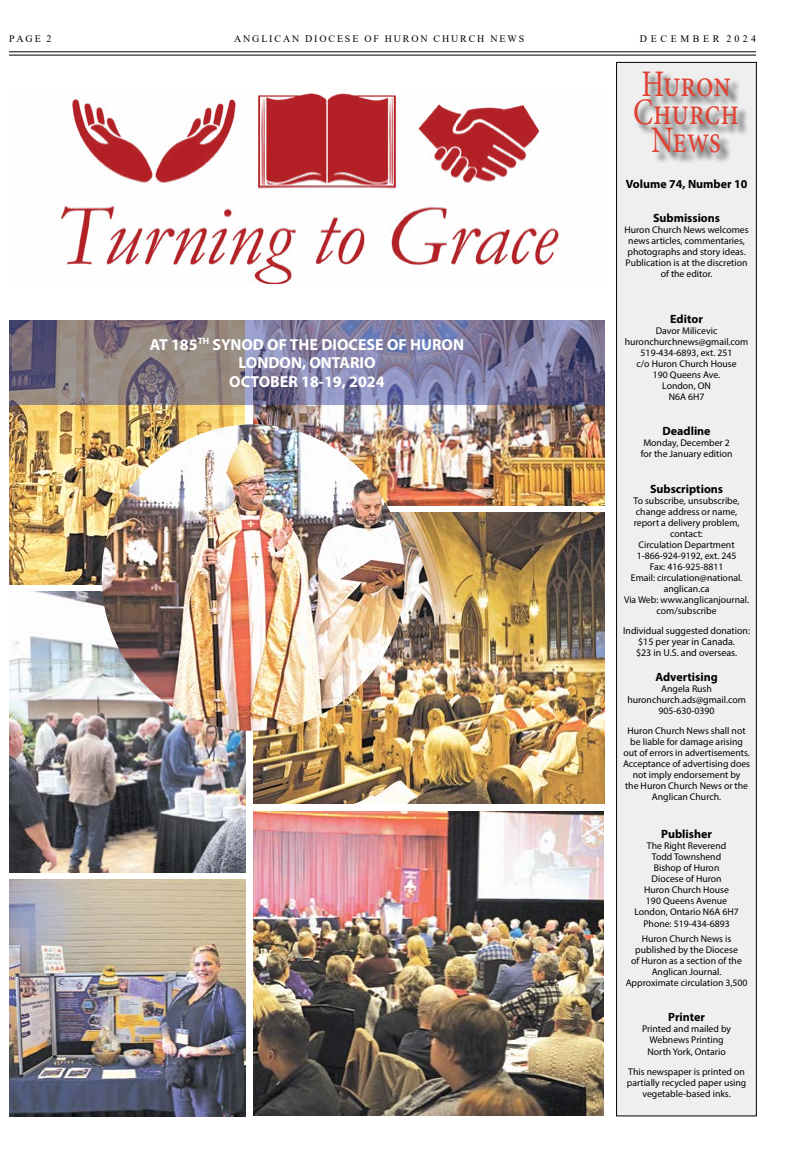
<style>
.page{position:relative;width:792px;height:1152px;background:#fff}
.page>*{position:absolute;margin:0;border:0;box-sizing:border-box;transform-origin:0 0}
.t1{font:37.5px/28px "Minion Pro";letter-spacing:-.01em;color:#df4132;text-align:center;scale:.8 1}
.t2{font:700 16px/19px "Myriad Pro";color:#fff;text-align:center}
.t3{font:700 12px "Myriad Pro";color:#000}
.t4{font:10px/11px "Myriad Pro";color:#000;text-align:center}
.t5{font:10px "Times New Roman";letter-spacing:.185em;color:#000}
.t6{font:9.8px/11px "Myriad Pro";color:#000;text-align:center}
</style>
<div class="page">
<hr style="left:9px;top:51px;width:747px;height:1px;background:#000">
<hr style="left:9px;top:55px;width:747px;height:1px;background:#000">
<div style="left:617px;top:62px;width:139px;height:1054px;background:#efeff0"></div>
<div style="left:616px;top:62px;width:141px;height:1054px;border:1px solid #000"></div>
<div style="left:636px;top:73px;width:114px;height:91px;background:#000;opacity:.75"></div>
<img style="left:60px;top:89px;width:501px;height:194px">
<img style="left:9px;top:405px;width:236px;height:179px">
<img style="left:9px;top:591px;width:237px;height:281px">
<img style="left:9px;top:879px;width:237px;height:237px">
<img style="left:254px;top:405px;width:350px;height:100px">
<img style="left:254px;top:512px;width:351px;height:292px">
<img style="left:254px;top:811px;width:350px;height:304px">
<img style="left:102px;top:424px;width:303px;height:307px">
<svg style="left:9px;top:320px;width:596px;height:85px;background:#7f7a92"></svg>
<p class="t5" style="left:9px;top:32px;width:44px">PAGE 2</p>
<p class="t5" style="left:234px;top:32px;width:292px">ANGLICAN DIOCESE OF HURON CHURCH NEWS</p>
<p class="t5" style="left:640px;top:32px;width:118px">D E C E M B E R 2 0 2 4</p>
<h1 class="t1" style="left:633px;top:70px;width:134px">Huron<br>Church<br>News</h1>
<p class="t3" style="left:626px;top:176px;width:123px">Volume 74, Number 10</p>
<p class="t3" style="left:653px;top:210px;width:69px">Submissions</p>
<p class="t6" style="left:625px;top:224px;width:126px">Huron Church News welcomes news articles, commentaries, photographs and story ideas.<br>Publication is at the discretion of the editor.</p>
<p class="t3" style="left:670px;top:311px;width:34px">Editor</p>
<p class="t6" style="left:625px;top:325px;width:125px">Davor Milicevic huronchurchnews@gmail.com<br>519-434-6893, ext. 251<br>c/o Huron Church House<br>190 Queens Ave.<br>London, ON<br>N6A 6H7</p>
<p class="t3" style="left:663px;top:423px;width:50px">Deadline</p>
<p class="t6" style="left:641px;top:437px;width:93px;text-align:left">Monday, December 2 for the January edition</p>
<p class="t3" style="left:650px;top:481px;width:75px">Subscriptions</p>
<p class="t6" style="left:624px;top:495px;width:127px">To subscribe, unsubscribe, change address or name, report a delivery problem, contact:<br>Circulation Department<br>1-866-924-9192, ext. 245<br>Fax: 416-925-8811<br>Email: circulation@national. anglican.ca<br>Via Web: www.anglicanjournal. com/subscribe</p>
<p class="t4" style="left:623px;top:625px;width:128px">Individual suggested donation: $15 per year in Canada.<br>$23 in U.S. and overseas.</p>
<p class="t3" style="left:655px;top:669px;width:64px">Advertising</p>
<p class="t6" style="left:627px;top:683px;width:120px">Angela Rush huronchurch.ads@gmail.com<br>905-630-0390</p>
<p class="t6" style="left:623px;top:725px;width:129px">Huron Church News shall not be liable for damage arising out of errors in advertisements.<br>Acceptance of advertising does not imply endorsement by<br>the Huron Church News or the<br>Anglican Church.</p>
<p class="t3" style="left:661px;top:826px;width:52px">Publisher</p>
<p class="t6" style="left:634px;top:840px;width:106px">The Right Reverend<br>Todd Townshend<br>Bishop of Huron<br>Diocese of Huron<br>Huron Church House<br>190 Queens Avenue<br>London, Ontario N6A 6H7</p>
<p class="t6" style="left:642px;top:915px;width:91px;line-height:15.5px;text-align:left">Phone: 519-434-6893<br>Huron Church News is</p>
<p class="t6" style="left:626px;top:944px;width:123px">published by the Diocese<br>of Huron as a section of the<br>Anglican Journal.<br>Approximate circulation 3,500</p>
<p class="t3" style="left:668px;top:1009px;width:38px">Printer</p>
<p class="t6" style="left:642px;top:1023px;width:91px">Printed and mailed by<br>Webnews Printing</p>
<p class="t6" style="left:628px;top:1041px;width:118px;line-height:20px">North York, Ontario<br>This newspaper is printed on</p>
<p class="t6" style="left:627px;top:1077px;width:121px">partially recycled paper using vegetable-based inks.</p>
<h2 class="t2" style="left:150px;top:334px;width:316px">AT 185<sup>TH</sup> SYNOD OF THE DIOCESE OF HURON<br>LONDON, ONTARIO<br>OCTOBER 18-19, 2024</h2>
</div>
